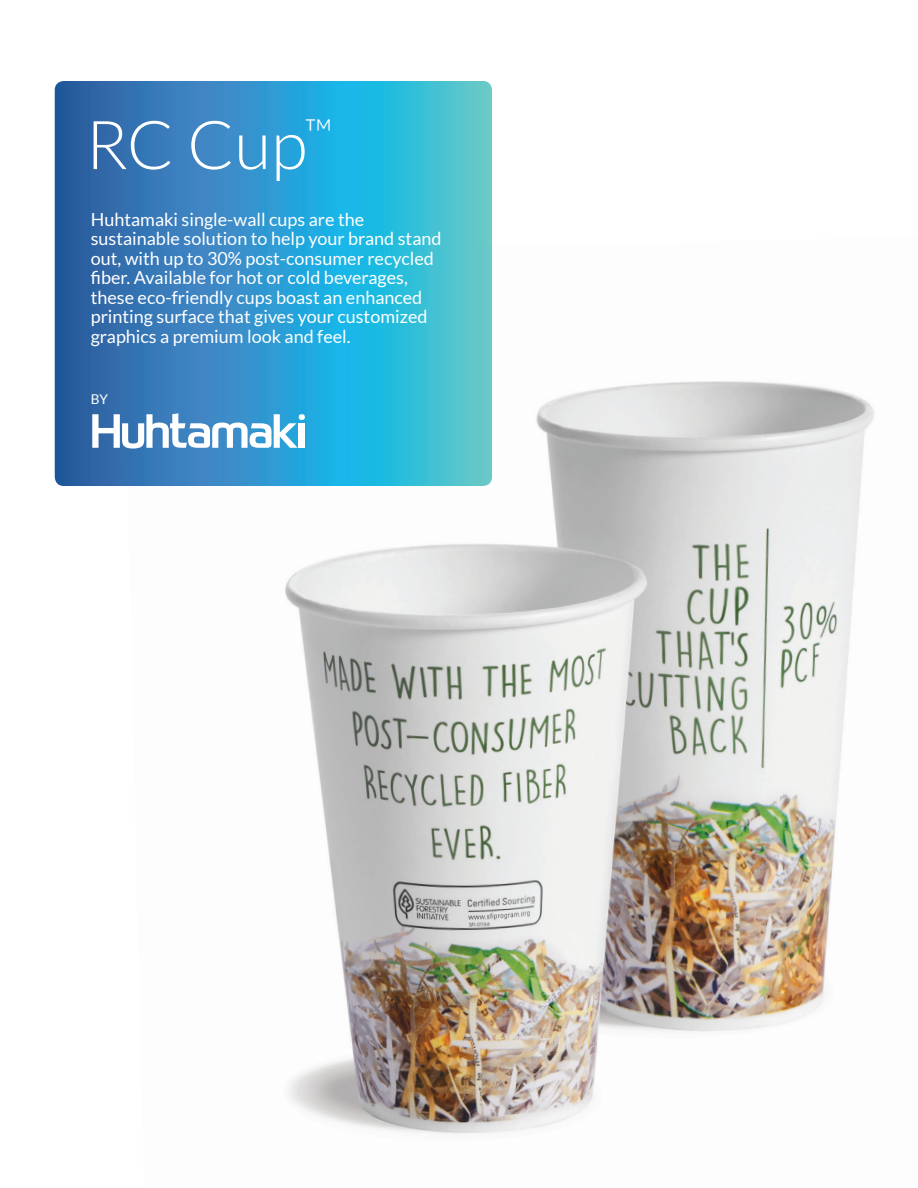
<style>
.page{position:relative;width:918px;height:1188px;background:#fff}
.page>*{position:absolute;margin:0;border:0;box-sizing:border-box;transform-origin:0 0}
.Section_heading__col{font:300 67.5px "Lato";color:#fff}
.t1{font:18px/19.5px "Lato";color:#fff}
.t2{font:13.5px "Lato";color:#fff}
</style>
<div class="page">
<img style="left:285px;top:381px;width:589px;height:753px">
<svg style="left:55px;top:81px;width:437px;height:405px;background:#329ac9"></svg>
<svg style="left:92px;top:413px;width:213px;height:36px"></svg>
<p class="Section_heading__col" style="left:86px;top:109px;width:248px">RC Cup<sup>™</sup></p>
<p class="t1" style="left:91px;top:210px;width:352px">Huhtamaki single-wall cups are the sustainable solution to help your brand stand out, with up to 30% post-consumer recycled fiber. Available for hot or cold beverages, these eco-friendly cups boast an enhanced printing surface that gives your customized graphics a premium look and feel.</p>
<p class="t2" style="left:91px;top:391px;width:19px">BY</p>
</div>
